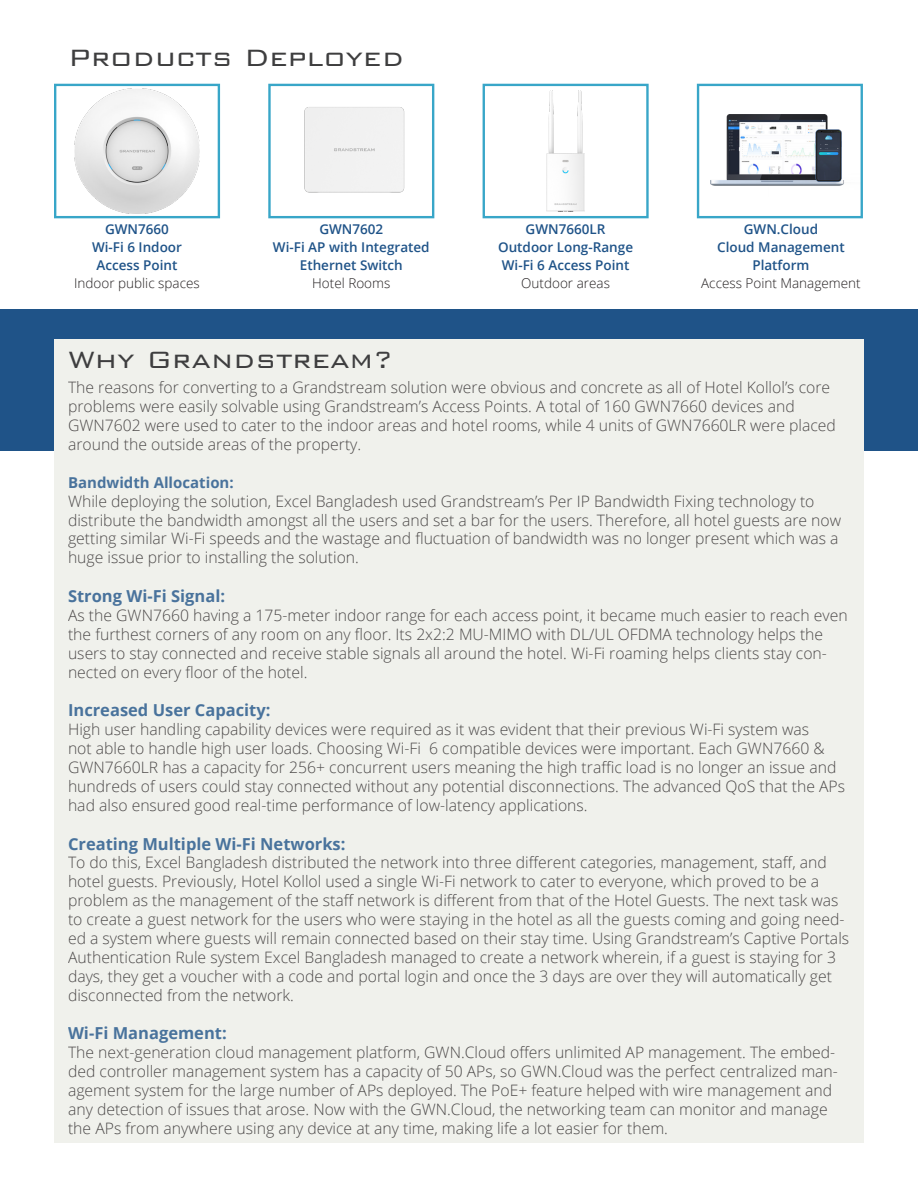
<style>
.page{position:relative;width:918px;height:1188px;background:#fff}
.page>*{position:absolute;margin:0;border:0;box-sizing:border-box;transform-origin:0 0}
.t1{font:300 31.5px "Bank Gothic BT";color:#3e3e3f}
.t2{font:700 16.5px "Open Sans";color:#1f5388}
.t3{font:300 15.75px/18.9px "Open Sans";color:#231f20}
.t4{font:700 15px "Open Sans";color:#1f5388}
.Body_Text{font:600 13.5px/18px "Open Sans";color:#1f5388;text-align:center}
.Body_Text-2{font:300 13.5px "Open Sans";color:#231f20}
</style>
<div class="page">
<div style="left:0;top:310px;width:918px;height:141px;background:#1f5388"></div>
<div style="left:54px;top:339px;width:810px;height:804px;background:#f0f1ec"></div>
<img style="left:75px;top:89px;width:124px;height:124px">
<div style="left:54px;top:84px;width:166px;height:134px;border:2px solid #38a6c8"></div>
<div style="left:304px;top:107px;width:101px;height:86px;background:#f1f1f1"></div>
<div style="left:268px;top:84px;width:166px;height:134px;border:2px solid #38a6c8"></div>
<img style="left:546px;top:91px;width:39px;height:120px">
<div style="left:483px;top:84px;width:166px;height:134px;border:2px solid #38a6c8"></div>
<img style="left:710px;top:114px;width:134px;height:72px">
<div style="left:697px;top:84px;width:166px;height:134px;border:2px solid #38a6c8"></div>
<p class="t1" style="left:68px;top:41px;width:338px">Products Deployed</p>
<p class="Body_Text" style="left:105px;top:220px;width:65px">GWN7660</p>
<p class="Body_Text" style="left:92px;top:238px;width:91px">Wi-Fi 6 Indoor</p>
<p class="Body_Text" style="left:97px;top:256px;width:82px">Access Point</p>
<p class="Body_Text-2" style="left:74px;top:274px;width:127px">Indoor public spaces</p>
<p class="Body_Text" style="left:319px;top:220px;width:65px">GWN7602</p>
<p class="Body_Text" style="left:273px;top:238px;width:158px">Wi-Fi AP with Integrated<br>Ethernet Switch</p>
<p class="Body_Text-2" style="left:312px;top:274px;width:80px">Hotel Rooms</p>
<p class="t1" style="left:68px;top:343px;width:327px">Why Grandstream?</p>
<p class="Body_Text" style="left:526px;top:220px;width:81px">GWN7660LR</p>
<p class="Body_Text" style="left:498px;top:238px;width:137px;text-align:left">Outdoor Long-Range<br>Wi-Fi 6 Access Point</p>
<p class="Body_Text-2" style="left:521px;top:274px;width:90px">Outdoor areas</p>
<p class="Body_Text" style="left:744px;top:220px;width:76px">GWN.Cloud</p>
<p class="Body_Text" style="left:717px;top:238px;width:129px">Cloud Management<br>Platform</p>
<p class="Body_Text-2" style="left:701px;top:274px;width:161px">Access Point Management</p>
<p class="t3" style="left:68px;top:378px;width:769px">The reasons for converting to a Grandstream solution were obvious and concrete as all of Hotel Kollol’s core problems were easily solvable using Grandstream’s Access Points. A total of 160 GWN7660 devices and GWN7602 were used to cater to the indoor areas and hotel rooms, while 4 units of GWN7660LR were placed around the outside areas of the property.</p>
<p class="t4" style="left:68px;top:472px;width:167px">Bandwidth Allocation:</p>
<p class="t3" style="left:68px;top:491px;width:775px">While deploying the solution, Excel Bangladesh used Grandstream’s Per IP Bandwidth Fixing technology to distribute the bandwidth amongst all the users and set a bar for the users. Therefore, all hotel guests are now getting similar Wi-Fi speeds and the wastage and fluctuation of bandwidth was no longer present which was a huge issue prior to installing the solution.</p>
<p class="t2" style="left:68px;top:584px;width:159px">Strong Wi-Fi Signal:</p>
<p class="t3" style="left:68px;top:605px;width:781px">As the GWN7660 having a 175-meter indoor range for each access point, it became much easier to reach even the furthest corners of any room on any floor. Its 2x2:2 MU-MIMO with DL/UL OFDMA technology helps the users to stay connected and receive stable signals all around the hotel. Wi-Fi roaming helps clients stay con&shy;nected on every floor of the hotel.</p>
<p class="t2" style="left:68px;top:699px;width:204px">Increased User Capacity:</p>
<p class="t3" style="left:68px;top:720px;width:779px">High user handling capability devices were required as it was evident that their previous Wi-Fi system was<br>not able to handle high user loads. Choosing Wi-Fi 6 compatible devices were important. Each GWN7660 &amp; GWN7660LR has a capacity for 256+ concurrent users meaning the high traffic load is no longer an issue and hundreds of users could stay connected without any potential disconnections. The advanced QoS that the APs had also ensured good real-time performance of low-latency applications.</p>
<p class="t2" style="left:68px;top:832px;width:279px">Creating Multiple Wi-Fi Networks:</p>
<p class="t3" style="left:68px;top:853px;width:783px">To do this, Excel Bangladesh distributed the network into three different categories, management, staff, and hotel guests. Previously, Hotel Kollol used a single Wi-Fi network to cater to everyone, which proved to be a problem as the management of the staff network is different from that of the Hotel Guests. The next task was to create a guest network for the users who were staying in the hotel as all the guests coming and going need&shy;ed a system where guests will remain connected based on their stay time. Using Grandstream’s Captive Portals Authentication Rule system Excel Bangladesh managed to create a network wherein, if a guest is staying for 3 days, they get a voucher with a code and portal login and once the 3 days are over they will automatically get disconnected from the network.</p>
<p class="t2" style="left:68px;top:1022px;width:160px">Wi-Fi Management:</p>
<p class="t3" style="left:68px;top:1043px;width:771px">The next-generation cloud management platform, GWN.Cloud offers unlimited AP management. The embed&shy;ded controller management system has a capacity of 50 APs, so GWN.Cloud was the perfect centralized man&shy;agement system for the large number of APs deployed. The PoE+ feature helped with wire management and any detection of issues that arose. Now with the GWN.Cloud, the networking team can monitor and manage the APs from anywhere using any device at any time, making life a lot easier for them.</p>
</div>
